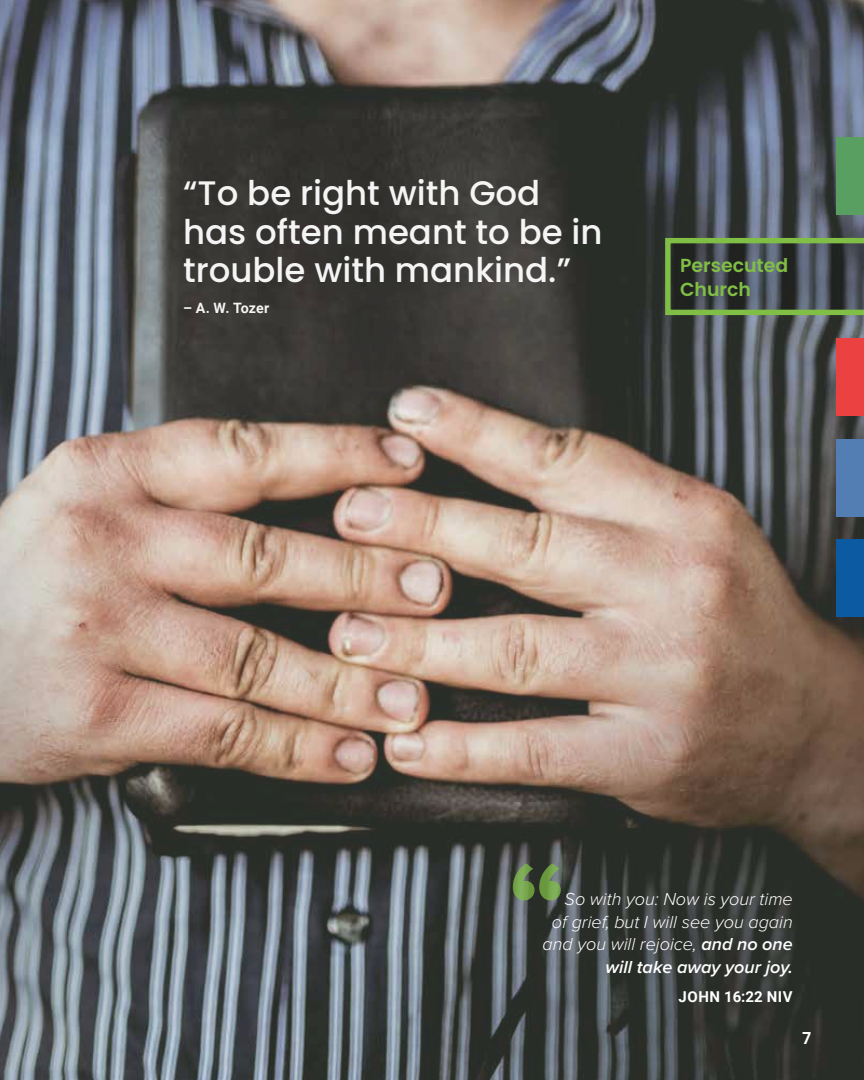
<style>
.page{position:relative;width:864px;height:1080px;background:#fff}
.page>*{position:absolute;margin:0;border:0;box-sizing:border-box;transform-origin:0 0}
.t1{font:700 129.6px "Proxima Nova";color:#80be45}
.t2{font:500 34.05px/38.1px "Poppins";color:#fff}
.t3{font:600 18.9px/23.7px "Poppins";color:#80be45}
.t4{font:italic 300 18px/22.5px "Proxima Nova";color:#fff;text-align:right}
.t5{font:600 16.5px "Poppins";color:#fff}
.t6{font:700 15px "Roboto";letter-spacing:.035em;color:#fff}
.t7{font:700 14.25px "Roboto";letter-spacing:-.005em;color:#fff}
.s1{font-weight:600}
</style>
<div class="page">
<img style="left:0;top:0;width:864px;height:1080px">
<div style="left:837px;top:137px;width:27px;height:78px;background:#5a9f62"></div>
<div style="left:837px;top:338px;width:27px;height:78px;background:#eb4241"></div>
<div style="left:837px;top:439px;width:27px;height:77px;background:#537eb4"></div>
<div style="left:837px;top:540px;width:27px;height:77px;background:#0c5aa2"></div>
<svg style="left:665px;top:238px;width:199px;height:77px;background:#495749"></svg>
<h2 class="t2" style="left:183px;top:175px;width:421px">“To be right with God has often meant to be in trouble with mankind.”</h2>
<p class="t7" style="left:183px;top:298px;width:88px">– A. W. Tozer</p>
<p class="t3" style="left:680px;top:254px;width:110px">Persecuted<br>Church</p>
<h1 class="t1" style="left:508px;top:811px;width:61px">“</h1>
<p class="t4" style="left:543px;top:887px;width:252px">So with you: Now is your time<br>of grief, but I will see you again and you will rejoice, <span class="s1">and no one will take away your joy.</span></p>
<p class="t6" style="left:679px;top:986px;width:115px">JOHN 16:22 NIV</p>
<p class="t5" style="left:802px;top:1029px;width:11px">7</p>
</div>
